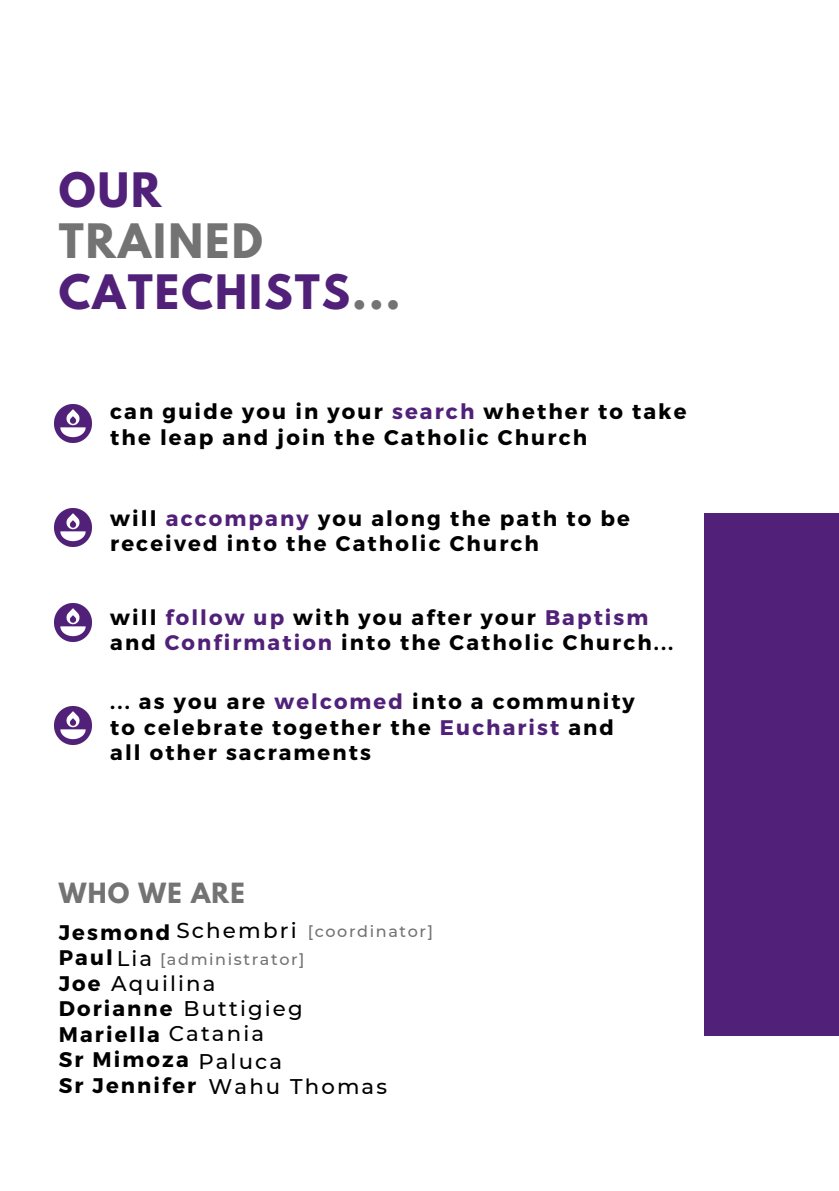
<style>
.page{position:relative;width:839px;height:1191px;background:#fff}
.page>*{position:absolute;margin:0;border:0;box-sizing:border-box;transform-origin:0 0}
.t1{font:700 42px "League Spartan";letter-spacing:.05em;color:#512179}
.t2{font:700 42px "League Spartan";letter-spacing:.05em;color:#737373}
.t3{font:700 24.6px "League Spartan";letter-spacing:.05em;color:#737373}
.t4{font:500 21.4px "Montserrat";letter-spacing:.1em;color:#000}
.t5{font:700 21.2px "Montserrat";letter-spacing:.1em;color:#000}
.t6{font:500 21.2px "Montserrat";letter-spacing:.1em;color:#000}
.t7{font:500 16px "Montserrat";letter-spacing:.1em;color:#737373}
.s1{color:#737373}
.s2{color:#512179}
.s3{font-weight:700;font-size:21.2px}
.s4{font-weight:500}
</style>
<div class="page">
<div style="left:704px;top:513px;width:134px;height:523px;background:#512179"></div>
<img style="left:55px;top:405px;width:37px;height:37px">
<img style="left:55px;top:509px;width:37px;height:37px">
<img style="left:55px;top:604px;width:37px;height:38px">
<img style="left:55px;top:707px;width:37px;height:37px">
<p class="t1" style="left:59px;top:169px;width:104px">OUR</p>
<p class="t2" style="left:59px;top:220px;width:205px">TRAINED</p>
<p class="t1" style="left:59px;top:271px;width:343px">CATECHISTS<span class="s1">...</span></p>
<p class="t5" style="left:110px;top:398px;width:577px">can guide you in your <span class="s2">search</span> whether to take</p>
<p class="t5" style="left:110px;top:423px;width:478px">the leap and join the Catholic Church</p>
<p class="t5" style="left:110px;top:504px;width:521px">will <span class="s2">accompany</span> you along the path to be</p>
<p class="t5" style="left:110px;top:530px;width:430px">received into the Catholic Church</p>
<p class="t5" style="left:110px;top:604px;width:539px">will <span class="s2">follow up</span> with you after your <span class="s2">Baptism</span></p>
<p class="t5" style="left:110px;top:629px;width:564px">and <span class="s2">Confirmation</span> into the Catholic Church...</p>
<p class="t5" style="left:110px;top:688px;width:526px">... as you are <span class="s2">welcomed</span> into a community</p>
<p class="t5" style="left:110px;top:713px;width:505px">to celebrate together the <span class="s2">Eucharist</span> and</p>
<p class="t5" style="left:110px;top:739px;width:262px">all other sacraments</p>
<p class="t3" style="left:59px;top:881px;width:187px">WHO WE ARE</p>
<p class="t4" style="left:59px;top:918px;width:239px"><span class="s3">Jesmond</span> Schembri</p>
<p class="t5" style="left:59px;top:944px;width:95px">Paul<span class="s4">Lia</span></p>
<p class="t5" style="left:59px;top:969px;width:43px">Joe</p>
<p class="t5" style="left:59px;top:995px;width:115px">Dorianne</p>
<p class="t5" style="left:59px;top:1020px;width:207px">Mariella <span class="s4">Catania</span></p>
<p class="t5" style="left:59px;top:1046px;width:131px">Sr Mimoza</p>
<p class="t5" style="left:59px;top:1071px;width:139px">Sr Jennifer</p>
<p class="t7" style="left:308px;top:921px;width:127px">[coordinator]</p>
<p class="t7" style="left:160px;top:949px;width:146px">[administrator]</p>
<p class="t6" style="left:111px;top:971px;width:106px">Aquilina</p>
<p class="t6" style="left:183px;top:996px;width:121px">Buttigieg</p>
<p class="t6" style="left:198px;top:1048px;width:85px">Paluca</p>
<p class="t6" style="left:208px;top:1073px;width:180px">Wahu Thomas</p>
</div>
